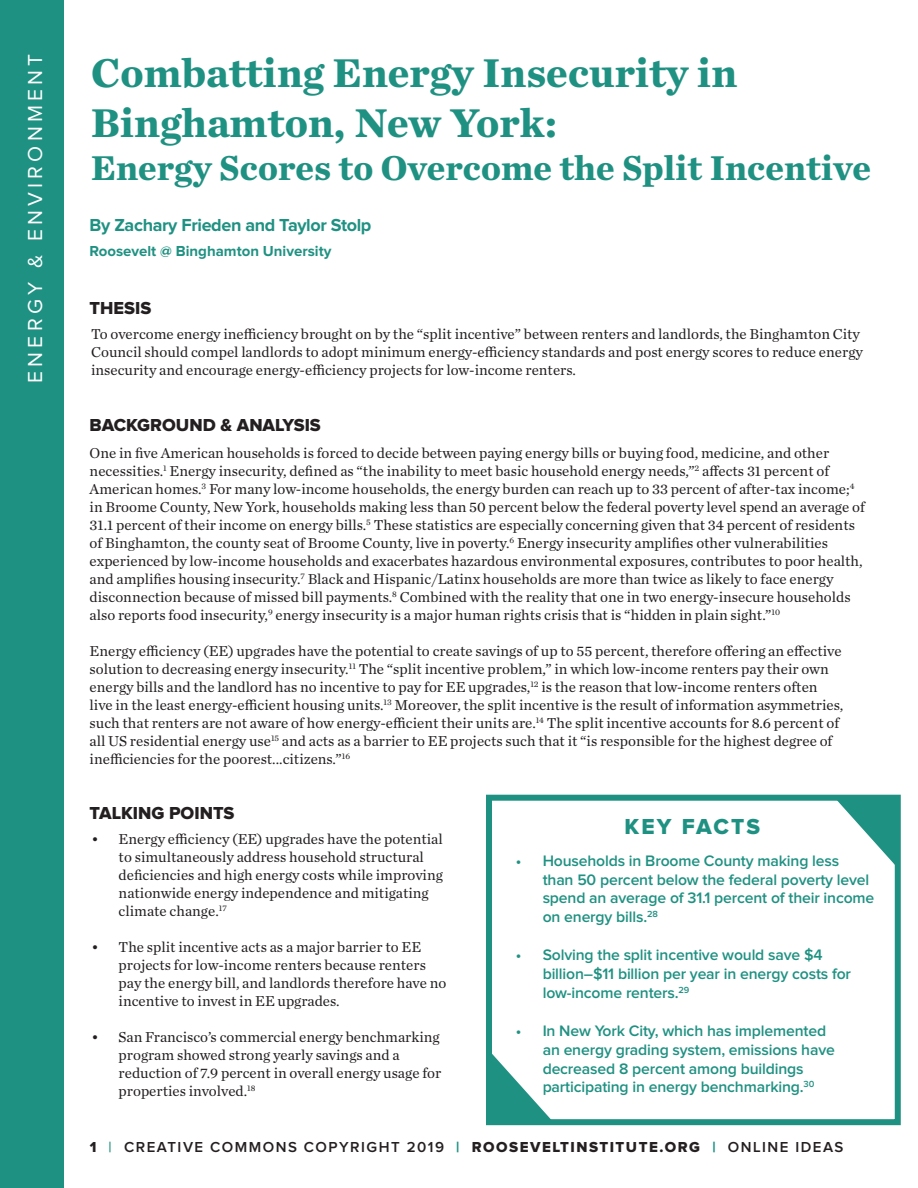
<style>
.page{position:relative;width:918px;height:1188px;background:#fff}
.page>*{position:absolute;margin:0;border:0;box-sizing:border-box;transform-origin:0 0}
.t1{font:700 42px/50.4px "Chronicle Text G1";color:#1f9182}
.t2{font:700 36px "Chronicle Text G1";color:#1f9182}
.t3{font:22.5px "Proxima Nova Extrabld";letter-spacing:.095em;color:#1f9182}
.t4{font:21px "Proxima Nova";letter-spacing:.2em;color:#fff}
.t5{font:18px "Proxima Nova Extrabld";color:#231f20}
.t6{font:700 18px "Proxima Nova";letter-spacing:-.02em;color:#1f9182}
.t7{font:600 15.75px/18.9px "Proxima Nova";letter-spacing:-.01em;color:#1f9182}
.Body_Copy{font:15px/18px "Chronicle Text G1";color:#231f20}
.t8{font:600 15px "Proxima Nova";letter-spacing:.1em;color:#241f21}
.t9{font:700 15px "Proxima Nova";color:#1f9182}
.s1{font-family:"Proxima Nova Extrabld";font-weight:400}
.s2{color:#1f9182}
.s3{font-family:"Proxima Nova Extrabld";font-weight:400;color:#1f9182}
</style>
<div class="page">
<div style="left:0;top:0;width:64px;height:1188px;background:#1f9182"></div>
<svg style="left:493px;top:1055px;width:57px;height:63px"></svg>
<svg style="left:838px;top:802px;width:56px;height:62px"></svg>
<div style="left:486px;top:795px;width:415px;height:330px;border:6px solid #1f9182"></div>
<p class="t4" style="left:26px;top:383px;width:330px;rotate:-90deg">ENERGY &amp; ENVIRONMENT</p>
<p class="t1" style="left:91px;top:45px;width:648px">Combatting Energy Insecurity in<br>Binghamton, New York:</p>
<p class="t2" style="left:91px;top:139px;width:782px">Energy Scores to Overcome the Split Incentive</p>
<p class="t6" style="left:90px;top:217px;width:283px">By Zachary Frieden and Taylor Stolp</p>
<p class="t9" style="left:90px;top:244px;width:243px">Roosevelt @ Binghamton University</p>
<p class="t5" style="left:90px;top:300px;width:63px">THESIS</p>
<p class="Body_Copy" style="left:91px;top:324px;width:773px">To overcome energy inefficiency brought on by the “split incentive” between renters and landlords, the Binghamton City<br>Council should compel landlords to adopt minimum energy-efficiency standards and post energy scores to reduce energy insecurity and encourage energy-efficiency projects for low-income renters.</p>
<p class="t5" style="left:90px;top:417px;width:233px">BACKGROUND &amp; ANALYSIS</p>
<p class="Body_Copy" style="left:90px;top:443px;width:777px">One in five American households is forced to decide between paying energy bills or buying food, medicine, and other necessities.<sup>1</sup> Energy insecurity, defined as “the inability to meet basic household energy needs,”<sup>2</sup> affects 31 percent of American homes.<sup>3</sup> For many low-income households, the energy burden can reach up to 33 percent of after-tax income;<sup>4 </sup>in Broome County, New York, households making less than 50 percent below the federal poverty level spend an average of 31.1 percent of their income on energy bills.<sup>5</sup> These statistics are especially concerning given that 34 percent of residents of Binghamton, the county seat of Broome County, live in poverty.<sup>6</sup> Energy insecurity amplifies other vulnerabilities experienced by low-income households and exacerbates hazardous environmental exposures, contributes to poor health, and amplifies housing insecurity.<sup>7</sup> Black and Hispanic/Latinx households are more than twice as likely to face energy disconnection because of missed bill payments.<sup>8</sup> Combined with the reality that one in two energy-insecure households also reports food insecurity,<sup>9</sup> energy insecurity is a major human rights crisis that is “hidden in plain sight.”<sup>10</sup></p>
<p class="Body_Copy" style="left:90px;top:641px;width:755px">Energy efficiency (EE) upgrades have the potential to create savings of up to 55 percent, therefore offering an effective solution to decreasing energy insecurity.<sup>11</sup> The “split incentive problem,” in which low-income renters pay their own energy bills and the landlord has no incentive to pay for EE upgrades,<sup>12</sup> is the reason that low-income renters often live in the least energy-efficient housing units.<sup>13</sup> Moreover, the split incentive is the result of information asymmetries, such that renters are not aware of how energy-efficient their units are.<sup>14</sup> The split incentive accounts for 8.6 percent of all US residential energy use<sup>15</sup> and acts as a barrier to EE projects such that it “is responsible for the highest degree of inefficiencies for the poorest...citizens.”<sup>16</sup></p>
<p class="t5" style="left:90px;top:805px;width:146px">TALKING POINTS</p>
<p class="Body_Copy" style="left:119px;top:829px;width:326px;text-indent:-27px">• Energy efficiency (EE) upgrades have the potential to simultaneously address household structural deficiencies and high energy costs while improving nationwide energy independence and mitigating climate change.<sup>17</sup></p>
<p class="Body_Copy" style="left:119px;top:937px;width:329px;text-indent:-27px">• The split incentive acts as a major barrier to EE projects for low-income renters because renters pay the energy bill, and landlords therefore have no incentive to invest in EE upgrades.</p>
<p class="Body_Copy" style="left:119px;top:1027px;width:324px;text-indent:-27px">• San Francisco’s commercial energy benchmarking program showed strong yearly savings and a reduction of 7.9 percent in overall energy usage for properties involved.<sup>18</sup></p>
<p class="t3" style="left:624px;top:816px;width:137px">KEY FACTS</p>
<p class="t7" style="left:543px;top:852px;width:333px;text-indent:-27px">• Households in Broome County making less<br>than 50 percent below the federal poverty level spend an average of 31.1 percent of their income on energy bills.<sup>28</sup></p>
<p class="t7" style="left:543px;top:946px;width:310px;text-indent:-27px">• Solving the split incentive would save $4 billion–$11 billion per year in energy costs for low-income renters.<sup>29</sup></p>
<p class="t7" style="left:543px;top:1022px;width:294px;text-indent:-27px">• In New York City, which has implemented an energy grading system, emissions have decreased 8 percent among buildings participating in energy benchmarking.<sup>30</sup></p>
<p class="t8" style="left:90px;top:1140px;width:755px"><span class="s1">1</span> <span class="s2">|</span> CREATIVE COMMONS COPYRIGHT 2019 <span class="s3">|</span> <span class="s1">ROOSEVELTINSTITUTE.ORG</span> <span class="s3">|</span> ONLINE IDEAS</p>
</div>
